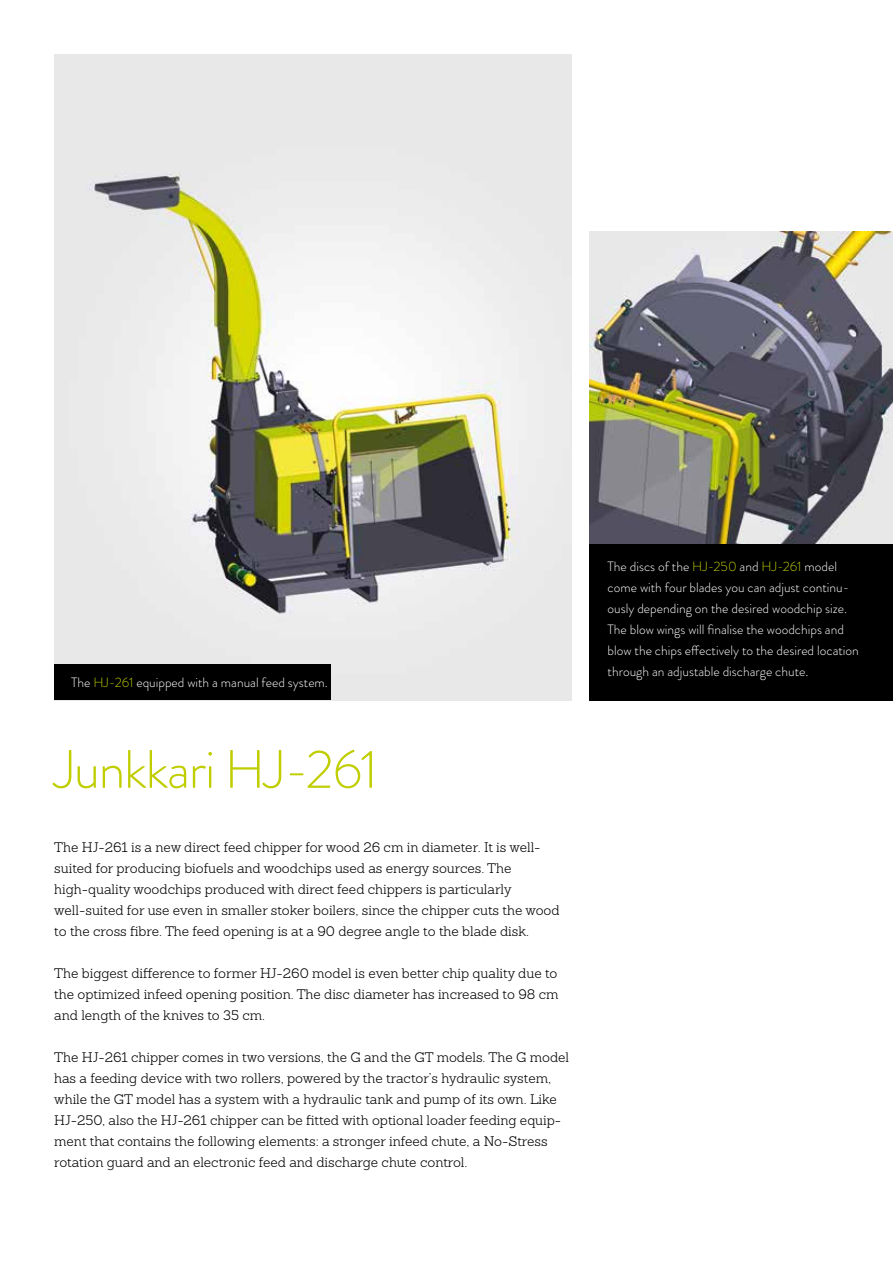
<style>
.page{position:relative;width:893px;height:1263px;background:#fff}
.page>*{position:absolute;margin:0;border:0;box-sizing:border-box;transform-origin:0 0}
.t1{font:300 54px "Brandon Grotesque";letter-spacing:-.025em;color:#c0ce00}
.t2{font:300 13.5px/21px "Sanchez";color:#000}
.t3{font:300 13.5px/21px "Brandon Grotesque";color:#fff}
.s1{color:#c0ce00}
</style>
<div class="page">
<div style="left:589px;top:543px;width:304px;height:157px;background:#000"></div>
<img style="left:54px;top:54px;width:517px;height:646px">
<div style="left:54px;top:664px;width:277px;height:36px;background:#000"></div>
<img style="left:589px;top:231px;width:304px;height:313px">
<p class="t3" style="left:71px;top:672px;width:258px">The <span class="s1">HJ-261</span> equipped with a manual feed system.</p>
<h1 class="t1" style="left:54px;top:732px;width:325px">Junkkari HJ-261</h1>
<p class="t2" style="left:54px;top:837px;width:507px">The HJ-261 is a new direct feed chipper for wood 26 cm in diameter. It is well&shy;suited for producing biofuels and woodchips used as energy sources. The high-quality woodchips produced with direct feed chippers is particularly well-suited for use even in smaller stoker boilers, since the chipper cuts the wood to the cross fibre. The feed opening is at a 90 degree angle to the blade disk.</p>
<p class="t2" style="left:54px;top:963px;width:506px;text-align:justify">The biggest difference to former HJ-260 model is even better chip quality due to the optimized infeed opening position. The disc diameter has increased to 98 cm and length of the knives to 35 cm.</p>
<p class="t2" style="left:54px;top:1047px;width:516px">The HJ-261 chipper comes in two versions, the G and the GT models. The G model has a feeding device with two rollers, powered by the tractor’s hydraulic system, while the GT model has a system with a hydraulic tank and pump of its own. Like HJ-250, also the HJ-261 chipper can be fitted with optional loader feeding equip&shy;ment that contains the following elements: a stronger infeed chute, a No-Stress rotation guard and an electronic feed and discharge chute control.</p>
<p class="t3" style="left:608px;top:556px;width:253px">The discs of the <span class="s1">HJ-250</span> and <span class="s1">HJ-261</span> model come with four blades you can adjust continu&shy;ously depending on the desired woodchip size.<br>The blow wings will finalise the woodchips and blow the chips effectively to the desired location through an adjustable discharge chute.</p>
</div>
